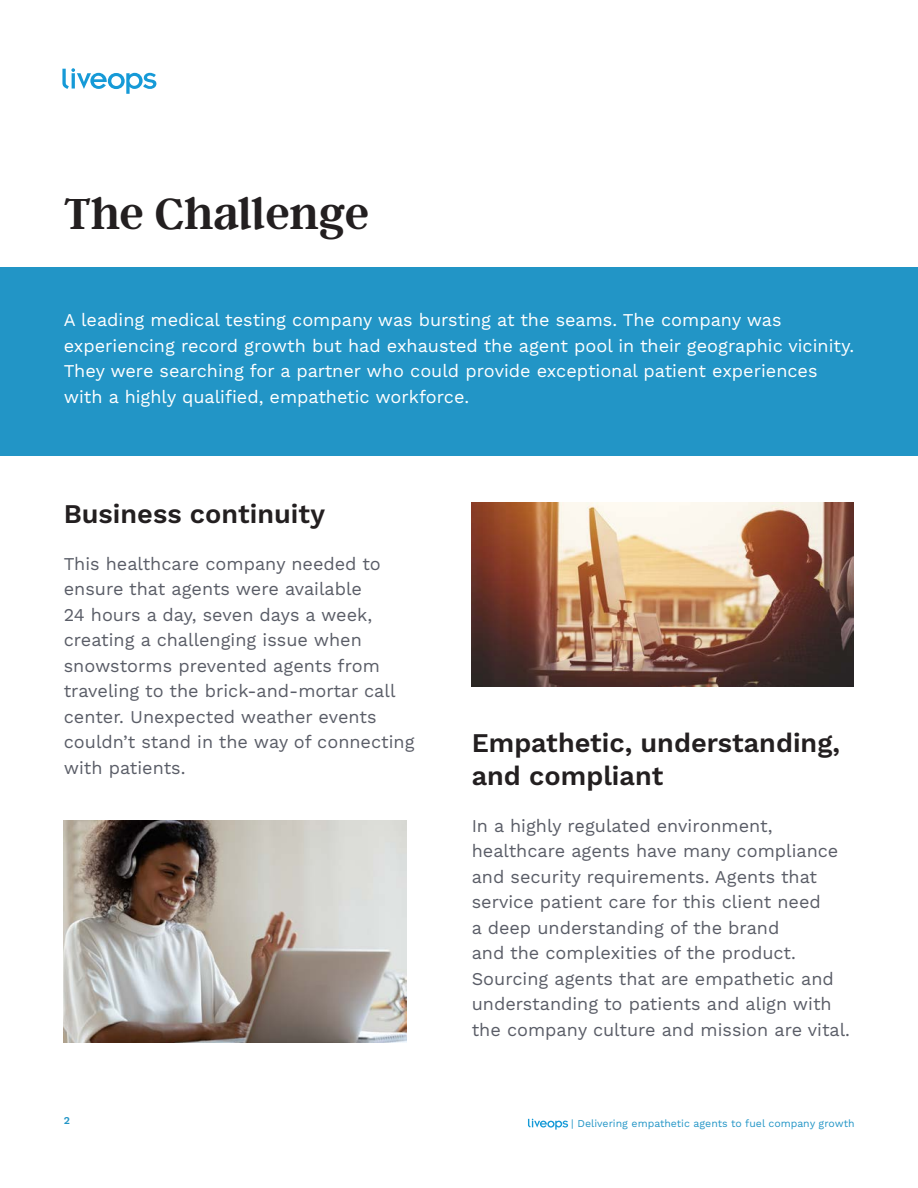
<style>
.page{position:relative;width:918px;height:1188px;background:#fff}
.page>*{position:absolute;margin:0;border:0;box-sizing:border-box;transform-origin:0 0}
.t1{font:600 48px "Argent CF";color:#231f20}
.t2{font:600 27px/33px "Work Sans";color:#231f20}
.t3{font:18px/25.5px "Work Sans";color:#5a5d67}
.t4{font:18px/25.5px "Work Sans";color:#fff}
.t5{font:10.5px "Work Sans";color:#2295c6}
.t6{font:600 10.5px "Work Sans";color:#2295c6}
</style>
<div class="page">
<svg style="left:528px;top:1119px;width:40px;height:11px"></svg>
<svg style="left:62px;top:68px;width:94px;height:26px"></svg>
<img style="left:64px;top:821px;width:343px;height:221px">
<img style="left:472px;top:502px;width:381px;height:185px">
<div style="left:0;top:268px;width:918px;height:188px;background:#2295c6"></div>
<h1 class="t1" style="left:64px;top:191px;width:307px">The Challenge</h1>
<p class="t4" style="left:64px;top:309px;width:792px">A leading medical testing company was bursting at the seams. The company was experiencing record growth but had exhausted the agent pool in their geographic vicinity.<br>They were searching for a partner who could provide exceptional patient experiences with a highly qualified, empathetic workforce.</p>
<h2 class="t2" style="left:64px;top:499px;width:263px">Business continuity</h2>
<p class="t3" style="left:64px;top:552px;width:352px">This healthcare company needed to ensure that agents were available<br>24 hours a day, seven days a week, creating a challenging issue when snowstorms prevented agents from traveling to the brick-and-mortar call center. Unexpected weather events couldn’t stand in the way of connecting with patients.</p>
<h2 class="t2" style="left:472px;top:728px;width:370px">Empathetic, understanding, and compliant</h2>
<p class="t3" style="left:472px;top:814px;width:380px">In a highly regulated environment, healthcare agents have many compliance and security requirements. Agents that service patient care for this client need<br>a deep understanding of the brand<br>and the complexities of the product.<br>Sourcing agents that are empathetic and understanding to patients and align with the company culture and mission are vital.</p>
<p class="t6" style="left:64px;top:1117px;width:8px">2</p>
<p class="t5" style="left:571px;top:1119px;width:285px">| Delivering empathetic agents to fuel company growth</p>
</div>
